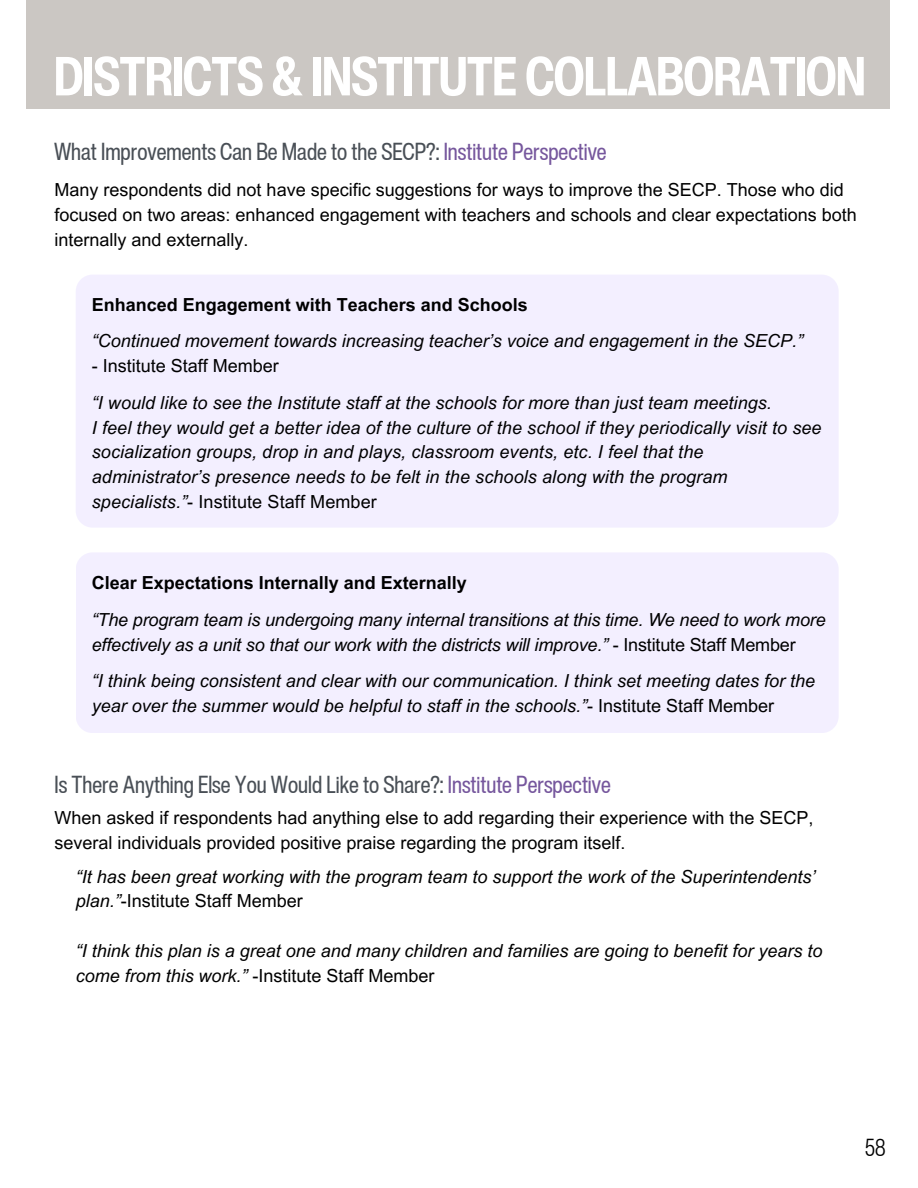
<style>
.page{position:relative;width:918px;height:1188px;background:#fff}
.page>*{position:absolute;margin:0;border:0;box-sizing:border-box;transform-origin:0 0}
.t1{font:700 condensed 54px "Helvetica Now Display";letter-spacing:-.015em;color:#fff}
.t2{font:condensed 24px "Helvetica Now Display";color:#494f56}
.t3{font:300 condensed 24px "Helvetica Now Display";color:#000}
.t4{font:italic 18px/24.8px "Arial MT Pro";color:#000}
.t5{font:18px/24.8px "Arial MT Pro";color:#000}
.t6{font:700 18px "Arial MT Pro";color:#000}
.s1{color:#76579d}
.s2{font-style:normal}
</style>
<div class="page">
<div style="left:76px;top:275px;width:763px;height:253px;background:#f3efff;border-radius:17px"></div>
<div style="left:76px;top:552px;width:763px;height:181px;background:#f3efff;border-radius:17px"></div>
<div style="left:26px;top:0;width:864px;height:108px;background:#cbc7c3"></div>
<p class="t1" style="left:54px;top:35px;width:813px">DISTRICTS &amp; INSTITUTE COLLABORATION</p>
<h1 class="t2" style="left:54px;top:134px;width:554px">What Improvements Can Be Made to the SECP?: <span class="s1">Institute Perspective</span></h1>
<p class="t5" style="left:55px;top:180px;width:804px">Many respondents did not have specific suggestions for ways to improve the SECP. Those who did focused on two areas: enhanced engagement with teachers and schools and clear expectations both internally and externally.</p>
<h2 class="t6" style="left:92px;top:297px;width:438px">Enhanced Engagement with Teachers and Schools</h2>
<p class="t4" style="left:92px;top:331px;width:713px">“Continued movement towards increasing teacher’s voice and engagement in the SECP.”</p>
<h3 class="t5" style="left:92px;top:356px;width:189px">- Institute Staff Member</h3>
<p class="t4" style="left:92px;top:392px;width:682px">“I would like to see the Institute staff at the schools for more than just team meetings.</p>
<p class="t4" style="left:92px;top:417px;width:731px">I feel they would get a better idea of the culture of the school if they periodically visit to see socialization groups, drop in and plays, classroom events, etc. I feel that the administrator’s presence needs to be felt in the schools along with the program specialists.”<span class="s2">- Institute Staff Member</span></p>
<p class="t6" style="left:92px;top:576px;width:377px">Clear Expectations Internally and Externally</p>
<h3 class="t4" style="left:92px;top:609px;width:735px">“The program team is undergoing many internal transitions at this time. We need to work more effectively as a unit so that our work with the districts will improve.” <span class="s2">- Institute Staff Member</span></h3>
<p class="t4" style="left:92px;top:671px;width:725px">“I think being consistent and clear with our communication. I think set meeting dates for the</p>
<p class="t4" style="left:92px;top:696px;width:684px">year over the summer would be helpful to staff in the schools.”<span class="s2">- Institute Staff Member</span></p>
<h2 class="t2" style="left:55px;top:766px;width:558px">Is There Anything Else You Would Like to Share?: <span class="s1">Institute Perspective</span></h2>
<p class="t5" style="left:55px;top:807px;width:760px">When asked if respondents had anything else to add regarding their experience with the SECP, several individuals provided positive praise regarding the program itself.</p>
<p class="t4" style="left:76px;top:866px;width:741px">“It has been great working with the program team to support the work of the Superintendents’ plan.”<span class="s2">-Institute Staff Member</span></p>
<p class="t4" style="left:76px;top:940px;width:748px">“I think this plan is a great one and many children and families are going to benefit for years to come from this work.” <span class="s2">-Institute Staff Member</span></p>
<p class="t3" style="left:865px;top:1130px;width:22px">58</p>
</div>
